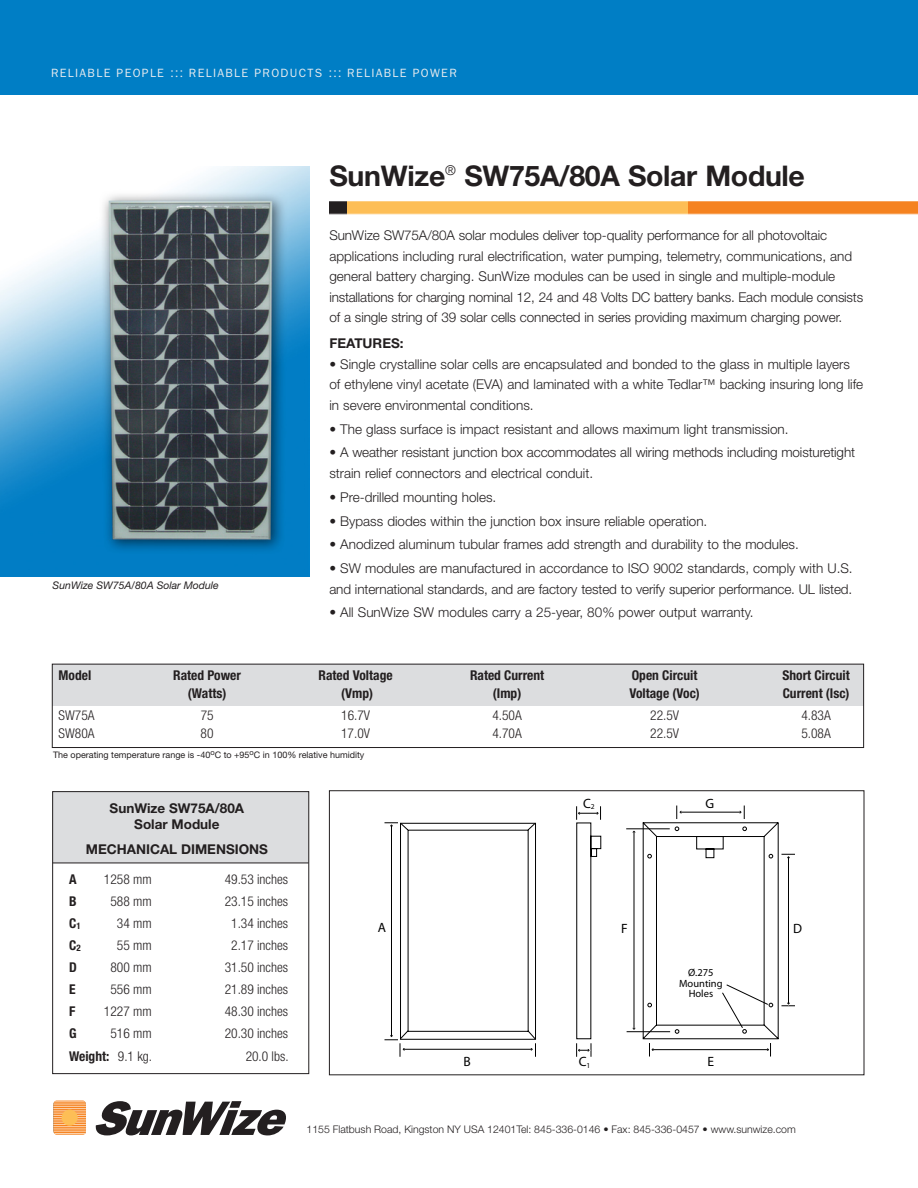
<style>
.page{position:relative;width:918px;height:1188px;background:#fff}
.page>*{position:absolute;margin:0;border:0;box-sizing:border-box;transform-origin:0 0}
.t1{font:700 28.5px "Helvetica Neue";letter-spacing:-.01em;color:#231f20}
.t2{font:300 13.5px/20.5px "Helvetica Neue";color:#231f20}
.t3{font:300 condensed 13.5px "Helvetica Neue";color:#231f20}
.t4{font:700 condensed 13.5px "Helvetica Neue";color:#231f20}
.t5{font:700 13.5px/16.5px "Helvetica Neue";color:#231f20;text-align:center}
.t6{font:13.5px "Myriad Pro";color:#000}
.t7{font:12px "Franklin Gothic";letter-spacing:.11em;color:#e5eaef}
.t8{font:300 10.5px "Helvetica Neue";color:#231f20}
.t9{font:italic 10.5px "Helvetica Neue";color:#231f20}
.t10{font:10.5px/10.5px "Myriad Pro";color:#000;text-align:center}
.t11{font:9px "Helvetica Neue";color:#231f20}
.s1{font-family:"Garamond";font-size:15px}
.s2{font-weight:300}
</style>
<div class="page">
<div style="left:52px;top:791px;width:257px;height:72px;background:#dcdddf"></div>
<div style="left:52px;top:664px;width:812px;height:41px;background:#dcdddf"></div>
<div style="left:52px;top:664px;width:812px;height:84px;border:1px solid #231f20"></div>
<div style="left:52px;top:791px;width:257px;height:283px;border:1px solid #231f20"></div>
<div style="left:347px;top:201px;width:342px;height:13px;background:#fdbe56"></div>
<div style="left:689px;top:201px;width:229px;height:13px;background:#f58220"></div>
<div style="left:329px;top:201px;width:18px;height:13px;background:#231f20"></div>
<svg style="left:95px;top:1101px;width:191px;height:34px"></svg>
<svg style="left:53px;top:1101px;width:33px;height:34px"></svg>
<div style="left:62px;top:1110px;width:16px;height:16px;background:#fdbe56;border-radius:50%"></div>
<div style="left:0;top:0;width:918px;height:94px;background:#007ec5"></div>
<div style="left:329px;top:790px;width:535px;height:285px;border:1px solid #231f20"></div>
<hr style="left:680px;top:812px;width:61px;height:1px;background:#000">
<svg style="left:738px;top:810px;width:4px;height:4px"></svg>
<svg style="left:679px;top:810px;width:4px;height:4px"></svg>
<hr style="left:788px;top:857px;width:1px;height:147px;background:#000">
<svg style="left:781px;top:854px;width:14px;height:5px"></svg>
<svg style="left:576px;top:806px;width:25px;height:14px"></svg>
<svg style="left:384px;top:822px;width:395px;height:235px"></svg>
<svg style="left:625px;top:827px;width:148px;height:207px"></svg>
<hr style="left:53px;top:863px;width:256px;height:1px;background:#231f20">
<img style="left:0;top:166px;width:309px;height:410px">
<p class="t7" style="left:51px;top:66px;width:407px">RELIABLE PEOPLE <span class="s1">:::</span> RELIABLE PRODUCTS <span class="s1">:::</span> RELIABLE POWER</p>
<p class="t9" style="left:53px;top:579px;width:168px">SunWize SW75A/80A Solar Module</p>
<h1 class="t1" style="left:329px;top:158px;width:477px">SunWize<sup>®</sup> SW75A/80A Solar Module</h1>
<p class="t2" style="left:329px;top:225px;width:535px">SunWize SW75A/80A solar modules deliver top-quality performance for all photovoltaic applications including rural electrification, water pumping, telemetry, communications, and general battery charging. SunWize modules can be used in single and multiple-module installations for charging nominal 12, 24 and 48 Volts DC battery banks. Each module consists of a single string of 39 solar cells connected in series providing maximum charging power.</p>
<p class="t5" style="left:329px;top:335px;width:76px">FEATURES:</p>
<p class="t2" style="left:329px;top:353px;width:535px">• Single crystalline solar cells are encapsulated and bonded to the glass in multiple layers of ethylene vinyl acetate (EVA) and laminated with a white Tedlar™ backing insuring long life in severe environmental conditions.</p>
<p class="t2" style="left:329px;top:418px;width:461px">• The glass surface is impact resistant and allows maximum light transmission.</p>
<p class="t2" style="left:329px;top:442px;width:527px">• A weather resistant junction box accommodates all wiring methods including moisturetight strain relief connectors and electrical conduit.</p>
<p class="t2" style="left:329px;top:486px;width:168px">• Pre-drilled mounting holes.</p>
<p class="t2" style="left:329px;top:510px;width:379px">• Bypass diodes within the junction box insure reliable operation.</p>
<p class="t2" style="left:329px;top:534px;width:471px">• Anodized aluminum tubular frames add strength and durability to the modules.</p>
<p class="t2" style="left:329px;top:558px;width:525px">• SW modules are manufactured in accordance to ISO 9002 standards, comply with U.S. and international standards, and are factory tested to verify superior performance. UL listed.</p>
<p class="t2" style="left:329px;top:602px;width:426px">• All SunWize SW modules carry a 25-year, 80% power output warranty.</p>
<p class="t4" style="left:59px;top:667px;width:34px">Model</p>
<p class="t4" style="left:173px;top:667px;width:69px">Rated Power</p>
<p class="t4" style="left:319px;top:667px;width:76px">Rated Voltage</p>
<p class="t4" style="left:470px;top:667px;width:76px">Rated Current</p>
<p class="t4" style="left:632px;top:667px;width:67px">Open Circuit</p>
<p class="t4" style="left:783px;top:667px;width:69px">Short Circuit</p>
<p class="t4" style="left:188px;top:685px;width:40px">(Watts)</p>
<p class="t4" style="left:341px;top:685px;width:33px">(Vmp)</p>
<p class="t4" style="left:493px;top:685px;width:30px">(Imp)</p>
<p class="t4" style="left:629px;top:685px;width:72px">Voltage (Voc)</p>
<p class="t4" style="left:783px;top:685px;width:68px">Current (Isc)</p>
<p class="t3" style="left:59px;top:707px;width:37px">SW75A</p>
<p class="t3" style="left:201px;top:707px;width:14px">75</p>
<p class="t3" style="left:341px;top:707px;width:30px">16.7V</p>
<p class="t3" style="left:492px;top:707px;width:31px">4.50A</p>
<p class="t3" style="left:650px;top:707px;width:30px">22.5V</p>
<p class="t3" style="left:801px;top:707px;width:31px">4.83A</p>
<p class="t3" style="left:59px;top:725px;width:37px">SW80A</p>
<p class="t3" style="left:201px;top:725px;width:14px">80</p>
<p class="t3" style="left:341px;top:725px;width:30px">17.0V</p>
<p class="t3" style="left:492px;top:725px;width:31px">4.70A</p>
<p class="t3" style="left:650px;top:725px;width:30px">22.5V</p>
<p class="t3" style="left:801px;top:725px;width:31px">5.08A</p>
<p class="t11" style="left:53px;top:749px;width:313px">The operating temperature range is -40<sup>o</sup>C to +95<sup>o</sup>C in 100% relative humidity</p>
<p class="t5" style="left:110px;top:800px;width:136px">SunWize SW75A/80A<br>Solar Module</p>
<p class="t5" style="left:86px;top:841px;width:184px">MECHANICAL DIMENSIONS</p>
<p class="t4" style="left:69px;top:871px;width:9px">A</p>
<p class="t3" style="left:104px;top:871px;width:49px">1258 mm</p>
<p class="t3" style="left:225px;top:871px;width:65px">49.53 inches</p>
<p class="t4" style="left:69px;top:893px;width:9px">B</p>
<p class="t3" style="left:110px;top:893px;width:43px">588 mm</p>
<p class="t3" style="left:225px;top:893px;width:65px">23.15 inches</p>
<p class="t4" style="left:69px;top:915px;width:13px">C<sub>1</sub></p>
<p class="t3" style="left:117px;top:915px;width:36px">34 mm</p>
<p class="t3" style="left:231px;top:915px;width:58px">1.34 inches</p>
<p class="t4" style="left:69px;top:937px;width:13px">C<sub>2</sub></p>
<p class="t3" style="left:117px;top:937px;width:36px">55 mm</p>
<p class="t3" style="left:231px;top:937px;width:58px">2.17 inches</p>
<p class="t4" style="left:69px;top:959px;width:9px">D</p>
<p class="t3" style="left:110px;top:959px;width:43px">800 mm</p>
<p class="t3" style="left:225px;top:959px;width:65px">31.50 inches</p>
<p class="t4" style="left:69px;top:981px;width:8px">E</p>
<p class="t3" style="left:110px;top:981px;width:43px">556 mm</p>
<p class="t3" style="left:225px;top:981px;width:65px">21.89 inches</p>
<p class="t4" style="left:69px;top:1003px;width:8px">F</p>
<p class="t3" style="left:104px;top:1003px;width:49px">1227 mm</p>
<p class="t3" style="left:225px;top:1003px;width:65px">48.30 inches</p>
<p class="t4" style="left:69px;top:1025px;width:9px">G</p>
<p class="t3" style="left:110px;top:1025px;width:43px">516 mm</p>
<p class="t3" style="left:225px;top:1025px;width:65px">20.30 inches</p>
<p class="t4" style="left:69px;top:1048px;width:84px">Weight: <span class="s2">9.1 kg.</span></p>
<p class="t3" style="left:246px;top:1048px;width:44px">20.0 lbs.</p>
<p class="t6" style="left:378px;top:919px;width:10px">A</p>
<p class="t6" style="left:583px;top:795px;width:13px">C<sub>2</sub></p>
<p class="t6" style="left:706px;top:795px;width:10px">G</p>
<p class="t6" style="left:463px;top:1053px;width:9px">B</p>
<p class="t6" style="left:579px;top:1053px;width:13px">C<sub>1</sub></p>
<p class="t6" style="left:621px;top:920px;width:8px">F</p>
<p class="t6" style="left:793px;top:920px;width:10px">D</p>
<p class="t10" style="left:679px;top:967px;width:45px">Ø.275<br>Mounting<br>Holes</p>
<p class="t6" style="left:707px;top:1053px;width:8px">E</p>
<p class="t8" style="left:307px;top:1123px;width:491px">1155 Flatbush Road, Kingston NY USA 12401Tel: 845-336-0146 • Fax: 845-336-0457 • www.sunwize.com</p>
</div>
